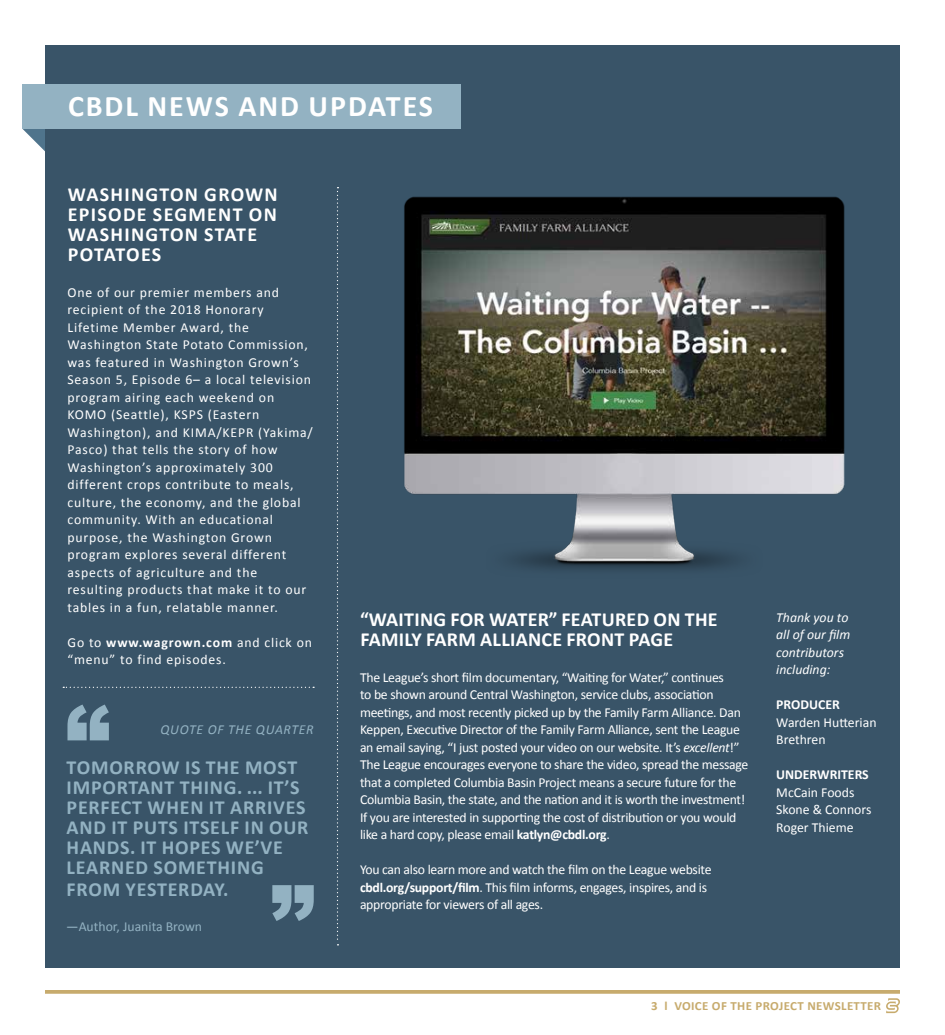
<style>
.page{position:relative;width:945px;height:1035px;background:#fff}
.page>*{position:absolute;margin:0;border:0;box-sizing:border-box;transform-origin:0 0}
.t1{font:700 30px "Calibri";letter-spacing:.065em;color:#fff}
.t2{font:700 20px/20px "Calibri";letter-spacing:.04em;color:#93b2c2}
.t3{font:700 20px/20px "Calibri";letter-spacing:.015em;color:#fff}
.t4{font:700 20px/20px "Calibri";letter-spacing:.065em;color:#fff}
.t5{font:13.75px/17.5px "Calibri";letter-spacing:-.02em;color:#fff}
.t6{font:13.75px/17.5px "Calibri";letter-spacing:.06em;color:#fff}
.t7{font:13.75px/17.5px "Calibri";color:#fff}
.t8{font:italic 13.75px/17.5px "Calibri";color:#fff}
.t9{font:700 13.75px "Calibri";color:#fff}
.t10{font:13.75px "Calibri";color:#93b2c2}
.t11{font:italic 13.75px "Calibri";letter-spacing:.05em;color:#93b2c2}
.t12{font:700 12.5px "Calibri";letter-spacing:.025em;color:#c7ab6d}
.s1{font-weight:700}
.s2{font-style:italic}
</style>
<div class="page">
<svg style="left:886px;top:998px;width:14px;height:15px"></svg>
<svg style="left:45px;top:990px;width:855px;height:4px;background:#cab076"></svg>
<div style="left:45px;top:45px;width:855px;height:923px;background:#395468"></div>
<img style="left:404px;top:196px;width:441px;height:374px">
<svg style="left:337px;top:187px;width:2px;height:758px"></svg>
<svg style="left:22px;top:129px;width:23px;height:22px"></svg>
<div style="left:22px;top:84px;width:439px;height:45px;background:#93b2c2"></div>
<svg style="left:68px;top:705px;width:41px;height:35px"></svg>
<svg style="left:272px;top:885px;width:42px;height:36px"></svg>
<svg style="left:63px;top:687px;width:251px;height:1px"></svg>
<h1 class="t1" style="left:68px;top:87px;width:367px">CBDL NEWS AND UPDATES</h1>
<h2 class="t4" style="left:68px;top:184px;width:211px">WASHINGTON GROWN<br>EPISODE SEGMENT ON<br>WASHINGTON STATE<br>POTATOES</h2>
<p class="t6" style="left:68px;top:283px;width:247px">One of our premier members and recipient of the 2018 Honorary Lifetime Member Award, the Washington State Potato Commission, was featured in Washington Grown’s Season 5, Episode 6– a local television program airing each weekend on KOMO (Seattle), KSPS (Eastern Washington), and KIMA/KEPR (Yakima/ Pasco) that tells the story of how Washington’s approximately 300 different crops contribute to meals, culture, the economy, and the global community. With an educational purpose, the Washington Grown program explores several different aspects of agriculture and the resulting products that make it to our tables in a fun, relatable manner.</p>
<p class="t6" style="left:68px;top:633px;width:246px">Go to <span class="s1">www.wagrown.com</span> and click on “menu” to find episodes.</p>
<p class="t11" style="left:160px;top:720px;width:155px">QUOTE OF THE QUARTER</p>
<h2 class="t2" style="left:67px;top:757px;width:243px">TOMORROW IS THE MOST<br>IMPORTANT THING. ... IT’S<br>PERFECT WHEN IT ARRIVES<br>AND IT PUTS ITSELF IN OUR<br>HANDS. IT HOPES WE’VE<br>LEARNED SOMETHING</h2>
<h2 class="t2" style="left:67px;top:880px;width:163px">FROM YESTERDAY.</h2>
<p class="t10" style="left:66px;top:918px;width:137px">—Author, Juanita Brown</p>
<h2 class="t3" style="left:360px;top:610px;width:359px">“WAITING FOR WATER” FEATURED ON THE<br>FAMILY FARM ALLIANCE FRONT PAGE</h2>
<p class="t5" style="left:360px;top:668px;width:390px">The League’s short film documentary, “Waiting for Water,” continues<br>to be shown around Central Washington, service clubs, association meetings, and most recently picked up by the Family Farm Alliance. Dan Keppen, Executive Director of the Family Farm Alliance, sent the League an email saying, “I just posted your video on our website. It’s <span class="s2">excellent</span>!” The League encourages everyone to share the video, spread the message that a completed Columbia Basin Project means a secure future for the Columbia Basin, the state, and the nation and it is worth the investment!<br>If you are interested in supporting the cost of distribution or you would like a hard copy, please email <span class="s1">katlyn@cbdl.org</span>.</p>
<p class="t5" style="left:360px;top:861px;width:353px">You can also learn more and watch the film on the League website <span class="s1">cbdl.org/support/film</span>. This film informs, engages, inspires, and is appropriate for viewers of all ages.</p>
<p class="t8" style="left:776px;top:608px;width:76px">Thank you to all of our film contributors including:</p>
<p class="t9" style="left:776px;top:696px;width:65px">PRODUCER</p>
<p class="t7" style="left:776px;top:713px;width:102px">Warden Hutterian<br>Brethren</p>
<p class="t9" style="left:776px;top:766px;width:94px">UNDERWRITERS</p>
<p class="t7" style="left:776px;top:783px;width:97px">McCain Foods<br>Skone &amp; Connors<br>Roger Thieme</p>
<p class="t12" style="left:651px;top:998px;width:232px">3 l VOICE OF THE PROJECT NEWSLETTER</p>
</div>
